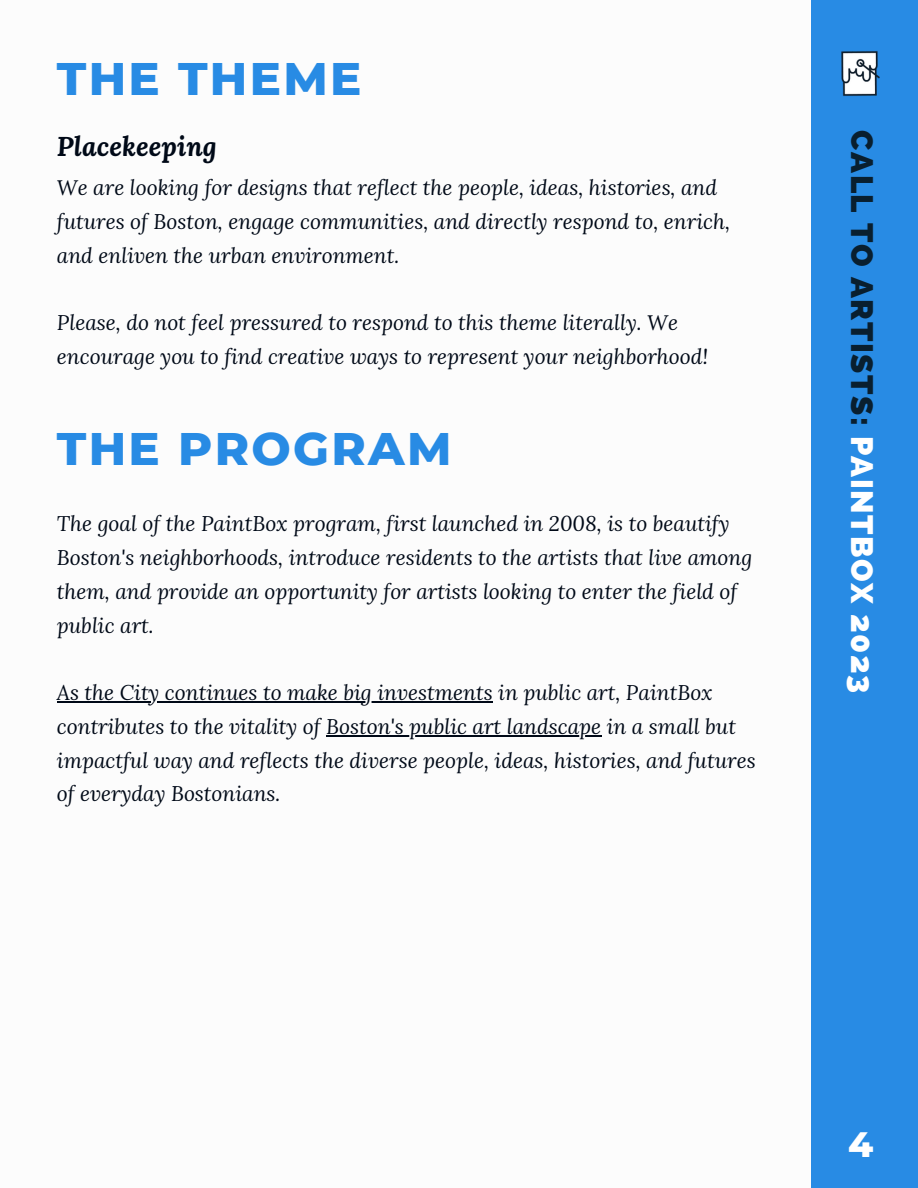
<style>
.page{position:relative;width:918px;height:1188px;background:#fff}
.page>*{position:absolute;margin:0;border:0;box-sizing:border-box;transform-origin:0 0}
.t1{font:800 46.5px "Montserrat";letter-spacing:.05em;color:#288be4}
.t2{font:800 36px "Montserrat";color:#fff}
.t3{font:800 31.2px "Raleway";letter-spacing:.05em;color:#091f2f}
.t4{font:italic 700 27px "Lora";color:#000917}
.t5{font:italic 21px/33.8px "Lora";color:#000917}
.s1{color:#fff}
</style>
<div class="page">
<div style="left:812px;top:0;width:106px;height:1188px;background:#288be4"></div>
<img style="left:841px;top:51px;width:39px;height:45px">
<hr style="left:57px;top:701px;width:436px;height:1px;background:#000917">
<hr style="left:326px;top:735px;width:275px;height:1px;background:#000917">
<p class="t1" style="left:57px;top:50px;width:306px">THE THEME</p>
<p class="t4" style="left:57px;top:128px;width:161px">Placekeeping</p>
<p class="t5" style="left:57px;top:170px;width:675px">We are looking for designs that reflect the people, ideas, histories, and futures of Boston, engage communities, and directly respond to, enrich, and enliven the urban environment.</p>
<p class="t5" style="left:57px;top:305px;width:653px">Please, do not feel pressured to respond to this theme literally. We encourage you to find creative ways to represent your neighborhood!</p>
<p class="t1" style="left:57px;top:420px;width:396px">THE PROGRAM</p>
<p class="t5" style="left:57px;top:507px;width:697px">The goal of the PaintBox program, first launched in 2008, is to beautify Boston's neighborhoods, introduce residents to the artists that live among them, and provide an opportunity for artists looking to enter the field of public art.</p>
<p class="t5" style="left:57px;top:675px;width:700px">As the City continues to make big investments in public art, PaintBox contributes to the vitality of Boston's public art landscape in a small but impactful way and reflects the diverse people, ideas, histories, and futures of everyday Bostonians.</p>
<p class="t3" style="left:881px;top:130px;width:564px;rotate:90deg">CALL TO ARTISTS: <span class="s1">PAINTBOX 2023</span></p>
<p class="t2" style="left:848px;top:1122px;width:27px">4</p>
</div>
